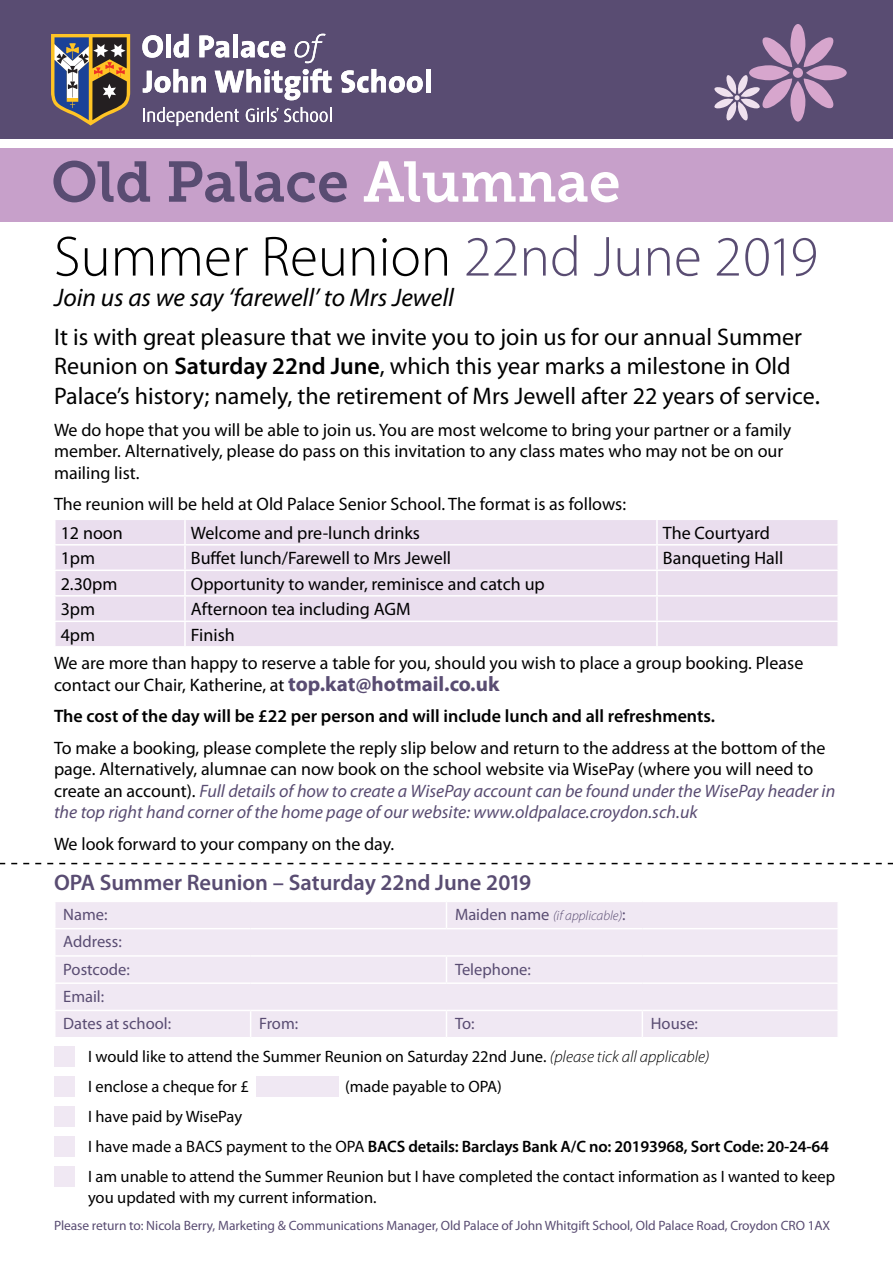
<style>
.page{position:relative;width:893px;height:1263px;background:#fff}
.page>*{position:absolute;margin:0;border:0;box-sizing:border-box;transform-origin:0 0}
.t1{font:300 57px "Myriad Pro";color:#000}
.t2{font:57px "Museo Slab 700";color:#594c72}
.t3{font:italic 25.5px "Myriad Pro";color:#000}
.t4{font:24px/29.7px "Myriad Pro";color:#000}
.t5{font:600 22.5px "Myriad Pro";color:#594c72}
.t6{font:18px/21.6px "Myriad Pro";color:#000}
.t7{font:600 18px/31.3px "Myriad Pro";color:#000}
.t8{font:16.5px/30px "Myriad Pro";color:#000}
.t9{font:16.5px/27.3px "Myriad Pro";color:#594c72}
.t10{font:13.5px "Myriad Pro";letter-spacing:-.005em;color:#594c72}
.t11{font:italic 300 13.5px "Myriad Pro";color:#594c72}
.s1{color:#fff}
.s2{color:#594c72}
.s3{font-weight:600}
.s4{font-size:25.5px}
.s5{font-weight:400}
.s6{font-weight:700;font-size:21px;color:#594c72}
.s7{font-style:italic;color:#594c72}
.s8{font-weight:400;font-style:normal;font-size:16.5px}
.s9{font-weight:300;font-style:italic}
</style>
<div class="page">
<div style="left:0;top:0;width:893px;height:138px;background:#594c72"></div>
<svg style="left:51px;top:34px;width:79px;height:92px"></svg>
<svg style="left:142px;top:35px;width:21px;height:23px"></svg>
<div style="left:166px;top:34px;width:5px;height:23px;background:#fff"></div>
<svg style="left:174px;top:34px;width:15px;height:24px"></svg>
<svg style="left:199px;top:35px;width:30px;height:23px"></svg>
<div style="left:233px;top:34px;width:5px;height:23px;background:#fff"></div>
<svg style="left:241px;top:41px;width:44px;height:17px"></svg>
<svg style="left:295px;top:34px;width:30px;height:29px"></svg>
<svg style="left:143px;top:69px;width:63px;height:24px"></svg>
<svg style="left:215px;top:69px;width:117px;height:31px"></svg>
<svg style="left:341px;top:69px;width:82px;height:24px"></svg>
<hr style="left:426px;top:69px;width:4px;height:23px;background:#fff">
<svg style="left:143px;top:107px;width:96px;height:19px"></svg>
<svg style="left:284px;top:107px;width:47px;height:15px"></svg>
<svg style="left:246px;top:107px;width:32px;height:15px"></svg>
<div style="left:0;top:148px;width:893px;height:74px;background:#c7a0ca"></div>
<div style="left:790px;top:24px;width:15px;height:41px;background:#d7a6cd;border-radius:50%"></div>
<div style="left:790px;top:81px;width:15px;height:41px;background:#d7a6cd;border-radius:50%"></div>
<div style="left:793px;top:68px;width:10px;height:10px;background:#d7a6cd;border-radius:50%"></div>
<svg style="left:762px;top:35px;width:30px;height:32px"></svg>
<svg style="left:803px;top:78px;width:32px;height:32px"></svg>
<div style="left:749px;top:65px;width:41px;height:15px;background:#d7a6cd;border-radius:50%"></div>
<div style="left:806px;top:65px;width:41px;height:15px;background:#d7a6cd;border-radius:50%"></div>
<svg style="left:803px;top:35px;width:31px;height:32px"></svg>
<svg style="left:714px;top:74px;width:78px;height:47px"></svg>
<div style="left:56px;top:520px;width:781px;height:126px;background:#eadeee"></div>
<hr style="left:184px;top:520px;width:2px;height:24px;background:#fff">
<hr style="left:656px;top:520px;width:2px;height:24px;background:#fff">
<hr style="left:54px;top:544px;width:131px;height:1px;background:#fff">
<hr style="left:185px;top:544px;width:472px;height:1px;background:#fff">
<hr style="left:184px;top:545px;width:2px;height:24px;background:#fff">
<hr style="left:657px;top:544px;width:182px;height:1px;background:#fff">
<hr style="left:656px;top:545px;width:2px;height:24px;background:#fff">
<hr style="left:54px;top:569px;width:131px;height:2px;background:#fff">
<hr style="left:185px;top:569px;width:472px;height:2px;background:#fff">
<hr style="left:184px;top:571px;width:2px;height:24px;background:#fff">
<hr style="left:657px;top:569px;width:182px;height:2px;background:#fff">
<hr style="left:656px;top:571px;width:2px;height:24px;background:#fff">
<hr style="left:54px;top:595px;width:131px;height:1px;background:#fff">
<hr style="left:185px;top:595px;width:472px;height:1px;background:#fff">
<hr style="left:184px;top:596px;width:2px;height:24px;background:#fff">
<hr style="left:657px;top:595px;width:182px;height:1px;background:#fff">
<hr style="left:656px;top:596px;width:2px;height:24px;background:#fff">
<hr style="left:54px;top:620px;width:131px;height:2px;background:#fff">
<hr style="left:185px;top:620px;width:472px;height:2px;background:#fff">
<hr style="left:184px;top:622px;width:2px;height:24px;background:#fff">
<hr style="left:657px;top:620px;width:182px;height:2px;background:#fff">
<hr style="left:656px;top:622px;width:2px;height:24px;background:#fff">
<div style="left:56px;top:902px;width:781px;height:135px;background:#f0e8f3"></div>
<svg style="left:446px;top:902px;width:1px;height:26px"></svg>
<hr style="left:54px;top:928px;width:197px;height:1px;background:#fff">
<hr style="left:251px;top:928px;width:195px;height:1px;background:#fff">
<hr style="left:446px;top:928px;width:196px;height:1px;background:#fff">
<hr style="left:642px;top:928px;width:197px;height:1px;background:#fff">
<hr style="left:54px;top:955px;width:197px;height:2px;background:#fff">
<hr style="left:251px;top:955px;width:195px;height:2px;background:#fff">
<hr style="left:446px;top:955px;width:196px;height:2px;background:#fff">
<svg style="left:446px;top:957px;width:1px;height:25px"></svg>
<hr style="left:642px;top:955px;width:197px;height:2px;background:#fff">
<hr style="left:54px;top:982px;width:197px;height:2px;background:#fff">
<hr style="left:251px;top:982px;width:195px;height:2px;background:#fff">
<hr style="left:446px;top:982px;width:196px;height:2px;background:#fff">
<hr style="left:642px;top:982px;width:197px;height:2px;background:#fff">
<hr style="left:54px;top:1010px;width:197px;height:1px;background:#fff">
<hr style="left:251px;top:1010px;width:195px;height:1px;background:#fff">
<svg style="left:250px;top:1011px;width:1px;height:26px"></svg>
<hr style="left:446px;top:1010px;width:196px;height:1px;background:#fff">
<svg style="left:446px;top:1011px;width:1px;height:26px"></svg>
<hr style="left:642px;top:1010px;width:197px;height:1px;background:#fff">
<svg style="left:642px;top:1011px;width:1px;height:26px"></svg>
<div style="left:54px;top:1046px;width:21px;height:21px;background:#f0e8f3"></div>
<div style="left:54px;top:1076px;width:21px;height:21px;background:#f0e8f3"></div>
<div style="left:256px;top:1076px;width:82px;height:21px;background:#f0e8f3"></div>
<div style="left:54px;top:1106px;width:21px;height:21px;background:#f0e8f3"></div>
<div style="left:54px;top:1136px;width:21px;height:21px;background:#f0e8f3"></div>
<div style="left:54px;top:1166px;width:21px;height:21px;background:#f0e8f3"></div>
<svg style="left:0;top:863px;width:893px;height:1px"></svg>
<h1 class="t2" style="left:51px;top:150px;width:571px">Old Palace <span class="s1">Alumnae</span></h1>
<h1 class="t1" style="left:54px;top:222px;width:765px">Summer Reunion <span class="s2">22nd June 2019</span></h1>
<h2 class="t3" style="left:54px;top:282px;width:401px">Join us as we say ‘farewell’ to Mrs Jewell</h2>
<h3 class="t4" style="left:54px;top:321px;width:767px">It is with great pleasure that we invite you to join us for our annual Summer<br>Reunion on <span class="s3">Saturday 22nd June</span>, which this year marks a milestone in Old<br>Palace’s history; namely, the retirement of Mrs Jewell after 22 years of service<span class="s4">.</span></h3>
<p class="t6" style="left:54px;top:418px;width:739px">We do hope that you will be able to join us. You are most welcome to bring your partner or a family member. Alternatively, please do pass on this invitation to any class mates who may not be on our mailing list.</p>
<p class="t6" style="left:61px;top:489px;width:567px;line-height:28.8px;text-indent:-7px">The reunion will be held at Old Palace Senior School. The format is as follows:<br>12 noon</p>
<p class="t6" style="left:191px;top:522px;width:231px">Welcome and pre-lunch drinks</p>
<p class="t6" style="left:663px;top:522px;width:109px">The Courtyard</p>
<p class="t6" style="left:61px;top:547px;width:36px">1pm</p>
<p class="t6" style="left:191px;top:547px;width:262px">Buffet lunch/Farewell to Mrs Jewell</p>
<p class="t6" style="left:663px;top:547px;width:122px">Banqueting Hall</p>
<p class="t6" style="left:61px;top:573px;width:58px">2.30pm</p>
<p class="t6" style="left:191px;top:573px;width:355px">Opportunity to wander, reminisce and catch up</p>
<p class="t6" style="left:61px;top:598px;width:36px">3pm</p>
<p class="t6" style="left:191px;top:598px;width:221px">Afternoon tea including AGM</p>
<p class="t6" style="left:61px;top:624px;width:36px">4pm</p>
<p class="t6" style="left:54px;top:620px;width:751px;line-height:28.3px;text-indent:137px">Finish<br>We are more than happy to reserve a table for you, should you wish to place a group booking. Please</p>
<p class="t7" style="left:54px;top:669px;width:662px"><span class="s5">contact our Chair, Katherine, at</span> <span class="s6">top.kat@hotmail.co.uk<br></span>The cost of the day will be £22 per person and will include lunch and all refreshments.</p>
<p class="t6" style="left:54px;top:736px;width:783px">To make a booking, please complete the reply slip below and return to the address at the bottom of the page. Alternatively, alumnae can now book on the school website via WisePay (where you will need to create an account). <span class="s7">Full details of how to create a WisePay account can be found under the WisePay header in the top right hand corner of the home page of our website: www.oldpalace.croydon.sch.uk</span></p>
<p class="t6" style="left:54px;top:832px;width:342px">We look forward to your company on the day.</p>
<p class="t5" style="left:54px;top:868px;width:479px">OPA Summer Reunion – Saturday 22nd June 2019</p>
<p class="t9" style="left:63px;top:901px;width:46px">Name:</p>
<p class="t11" style="left:455px;top:907px;width:172px"><span class="s8">Maiden name</span> (if applicable)<span class="s8">:</span></p>
<p class="t9" style="left:63px;top:928px;width:68px">Address:<br>Postcode:</p>
<p class="t9" style="left:455px;top:955px;width:77px">Telephone:</p>
<p class="t9" style="left:63px;top:982px;width:109px">Email:<br>Dates at school:</p>
<p class="t8" style="left:88px;top:1007px;width:623px;line-height:33.3px;text-indent:563px"><span class="s2">House:<br></span>I would like to attend the Summer Reunion on Saturday 22nd June. <span class="s9">(please tick all applicable)</span></p>
<p class="t8" style="left:88px;top:1072px;width:162px">I enclose a cheque for £</p>
<p class="t8" style="left:345px;top:1072px;width:158px">(made payable to OPA)</p>
<p class="t8" style="left:88px;top:1102px;width:749px">I have paid by WisePay<br>I have made a BACS payment to the OPA <span class="s3">BACS details: Barclays Bank A/C no: 20193968, Sort Code: 20-24-64<br></span>I am unable to attend the Summer Reunion but I have completed the contact information as I wanted to keep</p>
<p class="t8" style="left:88px;top:1183px;width:290px">you updated with my current information.</p>
<p class="t10" style="left:54px;top:1217px;width:778px">Please return to: Nicola Berry, Marketing &amp; Communications Manager, Old Palace of John Whitgift School, Old Palace Road, Croydon CRO 1AX</p>
<p class="t9" style="left:259px;top:1010px;width:41px">From:</p>
<p class="t9" style="left:455px;top:1010px;width:21px">To:</p>
</div>
